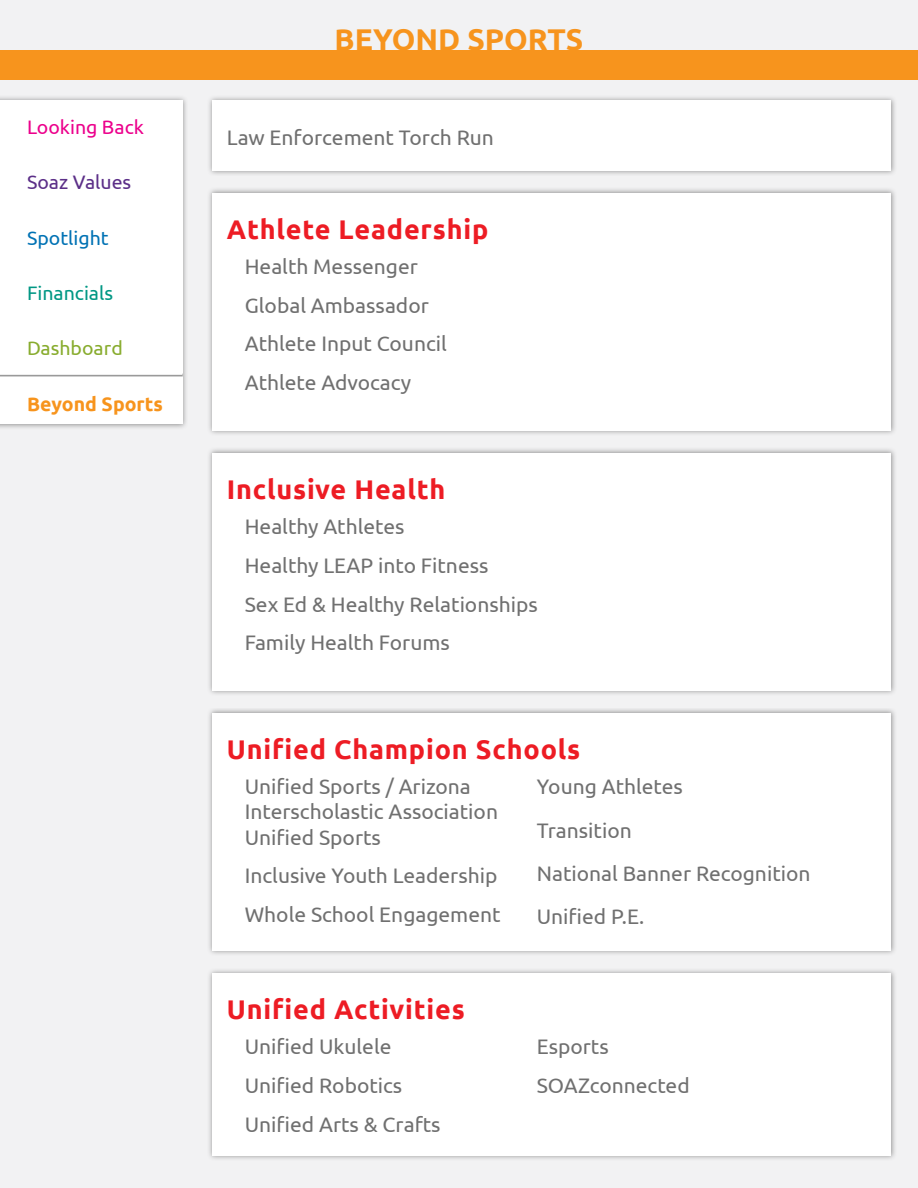
<style>
.page{position:relative;width:918px;height:1188px;background:#fff}
.page>*{position:absolute;margin:0;border:0;box-sizing:border-box;transform-origin:0 0}
.t1{font:700 30px "Ubuntu";color:#f7941d}
.t2{font:700 27px "Ubuntu";letter-spacing:.03em;color:#ed1c24}
.t3{font:21px/38.7px "Ubuntu";color:#707070}
.t4{font:700 19.5px "Ubuntu";color:#f7941d}
.t5{font:19.5px "Ubuntu";color:#ec008c}
.t6{font:19.5px "Ubuntu";color:#5c2f88}
.t7{font:19.5px "Ubuntu";color:#009784}
.t8{font:19.5px "Ubuntu";color:#0072b4}
.t9{font:19.5px "Ubuntu";color:#88ac2e}
</style>
<div class="page">
<div style="left:0;top:50px;width:918px;height:30px;background:#f7941d"></div>
<div style="left:0;top:95px;width:188px;height:335px;background:#707070;opacity:.75"></div>
<div style="left:0;top:100px;width:182px;height:324px;background:#fff"></div>
<hr style="left:0;top:373px;width:183px;height:4px;background:#707070;opacity:.75">
<hr style="left:0;top:373px;width:182px;height:2px;background:#fff">
<div style="left:207px;top:95px;width:690px;height:81px;background:#707070;opacity:.75"></div>
<div style="left:213px;top:100px;width:678px;height:70px;background:#fff"></div>
<div style="left:207px;top:187px;width:690px;height:249px;background:#707070;opacity:.75"></div>
<div style="left:213px;top:193px;width:678px;height:238px;background:#fff"></div>
<div style="left:207px;top:448px;width:690px;height:248px;background:#707070;opacity:.75"></div>
<div style="left:213px;top:453px;width:678px;height:238px;background:#fff"></div>
<div style="left:207px;top:708px;width:690px;height:249px;background:#707070;opacity:.75"></div>
<div style="left:213px;top:713px;width:678px;height:238px;background:#fff"></div>
<div style="left:207px;top:968px;width:690px;height:194px;background:#707070;opacity:.75"></div>
<div style="left:213px;top:973px;width:678px;height:183px;background:#fff"></div>
<p class="t5" style="left:27px;top:115px;width:118px">Looking Back</p>
<p class="t6" style="left:27px;top:171px;width:106px">Soaz Values</p>
<p class="t8" style="left:27px;top:226px;width:83px">Spotlight</p>
<p class="t7" style="left:27px;top:281px;width:88px">Financials</p>
<p class="t9" style="left:27px;top:337px;width:97px">Dashboard</p>
<p class="t4" style="left:27px;top:392px;width:137px">Beyond Sports</p>
<h1 class="t1" style="left:335px;top:21px;width:250px">BEYOND SPORTS</h1>
<p class="t3" style="left:227px;top:117px;width:269px">Law Enforcement Torch Run</p>
<p class="t2" style="left:227px;top:213px;width:263px">Athlete Leadership</p>
<p class="t3" style="left:245px;top:247px;width:204px">Health Messenger<br>Global Ambassador<br>Athlete Input Council<br>Athlete Advocacy</p>
<p class="t2" style="left:227px;top:473px;width:220px">Inclusive Health</p>
<p class="t3" style="left:245px;top:507px;width:295px">Healthy Athletes<br>Healthy LEAP into Fitness<br>Sex Ed &amp; Healthy Relationships<br>Family Health Forums</p>
<p class="t2" style="left:227px;top:733px;width:355px">Unified Champion Schools</p>
<p class="t3" style="left:245px;top:774px;width:255px;line-height:25.2px">Unified Sports / Arizona<br>Interscholastic Association<br>Unified Sports</p>
<p class="t3" style="left:245px;top:856px;width:257px">Inclusive Youth Leadership<br>Whole School Engagement</p>
<p class="t2" style="left:227px;top:993px;width:239px">Unified Activities</p>
<p class="t3" style="left:245px;top:1027px;width:197px">Unified Ukulele<br>Unified Robotics<br>Unified Arts &amp; Crafts</p>
<p class="t3" style="left:537px;top:764px;width:275px;line-height:43.3px">Young Athletes<br>Transition<br>National Banner Recognition<br>Unified P.E.</p>
<p class="t3" style="left:537px;top:1027px;width:154px">Esports<br>SOAZconnected</p>
</div>
